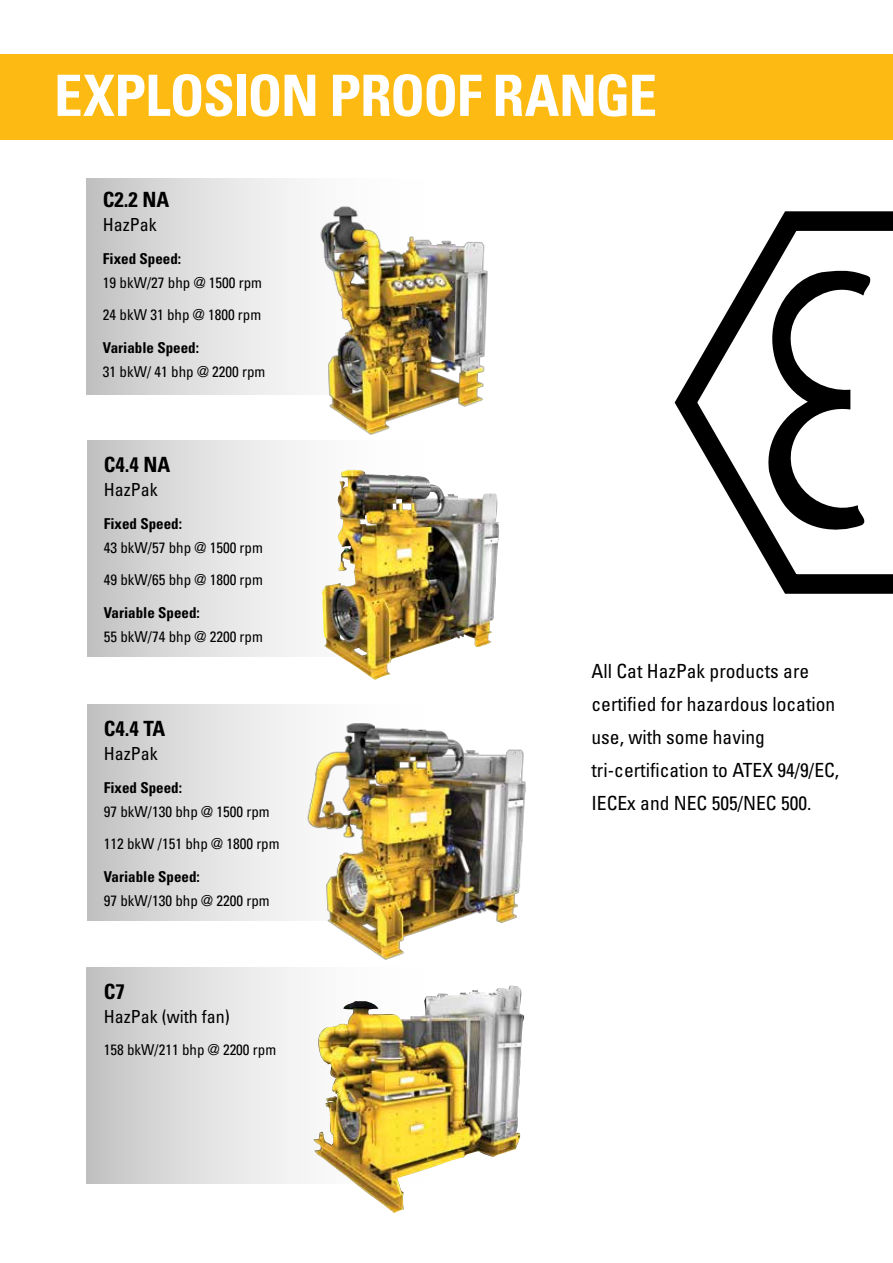
<style>
.page{position:relative;width:893px;height:1263px;background:#fff}
.page>*{position:absolute;margin:0;border:0;box-sizing:border-box;transform-origin:0 0}
.t1{font:700 condensed 57px "Univers LT Std";letter-spacing:-.025em;color:#fff}
.t2{font:700 condensed 21px "Univers LT Std";color:#000}
.t3{font:condensed 19.5px/33px "Univers LT Std";color:#000}
.t4{font:condensed 18px "Univers LT Std";color:#000}
.t5{font:condensed 15px/32.5px "Univers LT Std";color:#000}
.t6{font:700 condensed 15px "Univers LT Std";color:#000}
</style>
<div class="page">
<div style="left:87px;top:967px;width:375px;height:216px;background:linear-gradient(to right,#cbcbcb,#fff)"></div>
<div style="left:0;top:54px;width:893px;height:85px;background:#fdba12"></div>
<svg style="left:87px;top:178px;width:214px;height:217px"></svg>
<svg style="left:88px;top:704px;width:215px;height:217px"></svg>
<svg style="left:88px;top:440px;width:375px;height:217px"></svg>
<img style="left:322px;top:471px;width:69px;height:209px">
<svg style="left:675px;top:211px;width:218px;height:383px"></svg>
<svg style="left:766px;top:271px;width:105px;height:262px"></svg>
<svg style="left:892px;top:383px;width:1px;height:148px"></svg>
<img style="left:301px;top:178px;width:187px;height:257px">
<img style="left:301px;top:705px;width:225px;height:255px">
<img style="left:314px;top:985px;width:211px;height:228px">
<h1 class="t1" style="left:54px;top:61px;width:605px">EXPLOSION PROOF RANGE</h1>
<h2 class="t2" style="left:103px;top:187px;width:68px">C2.2 NA</h2>
<p class="t4" style="left:103px;top:214px;width:56px">HazPak</p>
<p class="t6" style="left:103px;top:249px;width:80px">Fixed Speed:</p>
<p class="t5" style="left:103px;top:266px;width:161px">19 bkW/27 bhp @ 1500 rpm<br>24 bkW 31 bhp @ 1800 rpm</p>
<p class="t6" style="left:103px;top:338px;width:98px">Variable Speed:</p>
<p class="t5" style="left:103px;top:355px;width:164px">31 bkW/ 41 bhp @ 2200 rpm</p>
<h2 class="t2" style="left:104px;top:452px;width:68px">C4.4 NA</h2>
<p class="t4" style="left:104px;top:478px;width:55px">HazPak</p>
<p class="t6" style="left:104px;top:514px;width:80px">Fixed Speed:</p>
<p class="t5" style="left:104px;top:531px;width:161px">43 bkW/57 bhp @ 1500 rpm<br>49 bkW/65 bhp @ 1800 rpm</p>
<p class="t6" style="left:104px;top:603px;width:98px">Variable Speed:</p>
<p class="t5" style="left:104px;top:620px;width:161px">55 bkW/74 bhp @ 2200 rpm</p>
<h2 class="t2" style="left:104px;top:716px;width:63px">C4.4 TA</h2>
<p class="t4" style="left:104px;top:742px;width:55px">HazPak</p>
<p class="t6" style="left:104px;top:778px;width:80px">Fixed Speed:</p>
<p class="t5" style="left:104px;top:795px;width:177px">97 bkW/130 bhp @ 1500 rpm<br>112 bkW /151 bhp @ 1800 rpm</p>
<p class="t6" style="left:104px;top:867px;width:98px">Variable Speed:</p>
<p class="t5" style="left:104px;top:884px;width:167px">97 bkW/130 bhp @ 2200 rpm</p>
<h2 class="t2" style="left:104px;top:978px;width:22px">C7</h2>
<p class="t4" style="left:104px;top:1005px;width:127px">HazPak (with fan)</p>
<p class="t5" style="left:104px;top:1033px;width:174px">158 bkW/211 bhp @ 2200 rpm</p>
<h3 class="t3" style="left:591px;top:654px;width:249px">All Cat HazPak products are certified for hazardous location use, with some having tri-certification to ATEX 94/9/EC,<br>IECEx and NEC 505/NEC 500.</h3>
</div>
